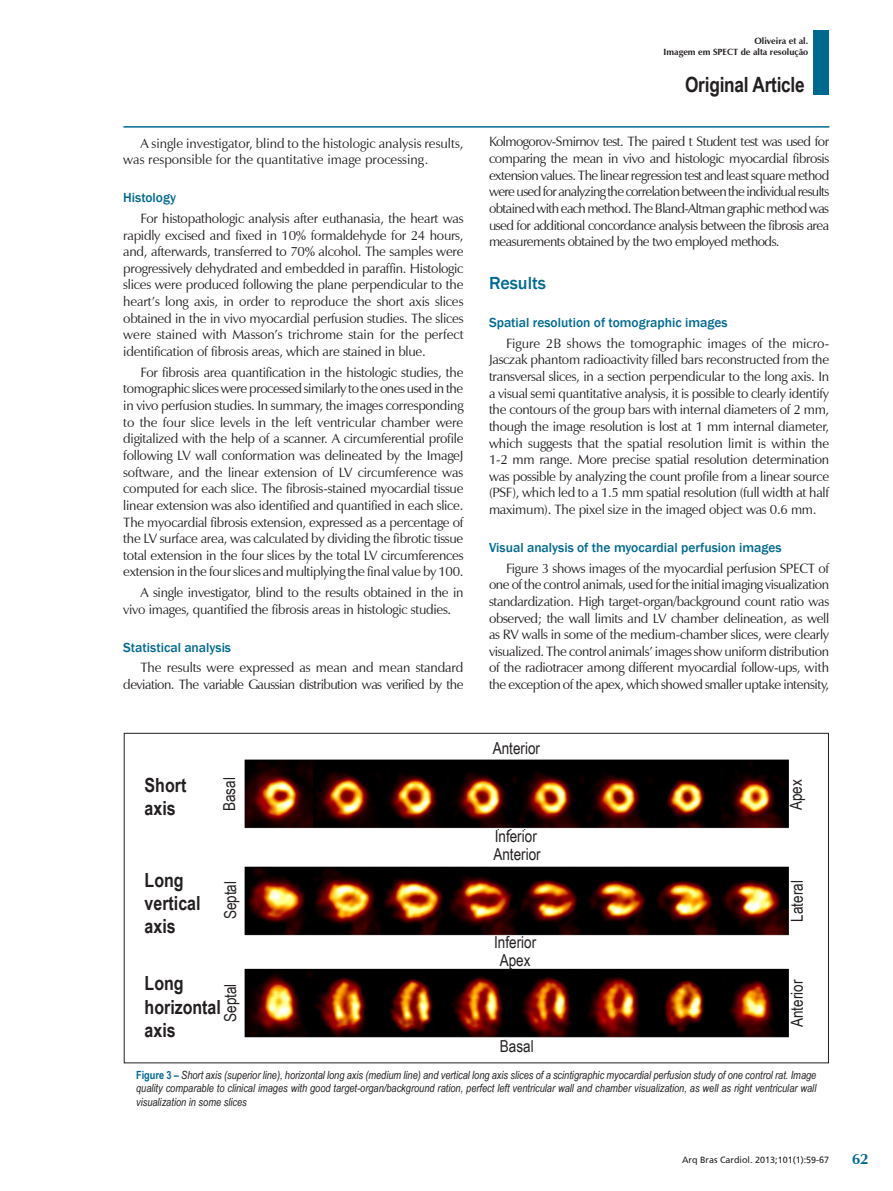
<style>
.page{position:relative;width:893px;height:1191px;background:#fff}
.page>*{position:absolute;margin:0;border:0;box-sizing:border-box;transform-origin:0 0}
.t1{font:700 21px "Arial Narrow";letter-spacing:-.01em;color:#231f20}
.t2{font:700 19.5px/23.4px "Arial Narrow";color:#231f20}
._02_-_TITULO_-_MATER{font:500 18px "Franklin Gothic";color:#006991}
.t3{font:16.5px "Arial Narrow";color:#231f20}
.t4{font:700 15px "Zapf Humanist 601 BT";color:#006991}
._01-TEXTO_BASICO{font:13.5px/16.6px "Zapf Humanist 601 BT";letter-spacing:-.02em;color:#231f20;text-align:justify}
._03_-_SUBTITULO_PRIN{font:500 13.5px "Franklin Gothic";color:#006991}
._01-TEXTO_BASICO-2{font:13.5px/16.6px "Zapf Humanist 601 BT";color:#231f20}
._01-TEXTO_BASICO-3{font:13.5px/16.6px "Zapf Humanist 601 BT";letter-spacing:-.04em;color:#231f20;text-align:right}
._06_-_LEGENDA_FIGURA{font:italic 11.25px/13.5px "Arial Narrow";color:#231f20;text-align:justify}
.t5{font:700 9px "Zapf Humanist 601 BT";color:#231f20}
.t6{font:9px "Frutiger";color:#231f20}
.s1{font-weight:700;font-style:normal;color:#006991}
</style>
<div class="page">
<hr style="left:123px;top:126px;width:706px;height:2px;background:#006991">
<div style="left:813px;top:30px;width:16px;height:64px;background:#006991"></div>
<img style="left:244px;top:759px;width:545px;height:281px">
<div style="left:440px;top:830px;width:151px;height:18px;background:#fff"></div>
<div style="left:441px;top:848px;width:152px;height:17px;background:#fff"></div>
<div style="left:439px;top:935px;width:152px;height:18px;background:#fff"></div>
<div style="left:494px;top:954px;width:42px;height:14px;background:#fff"></div>
<p class="t5" style="left:754px;top:36px;width:55px">Oliveira et al.</p>
<p class="t5" style="left:663px;top:47px;width:146px">Imagem em SPECT de alta resolução</p>
<p class="_01-TEXTO_BASICO-2" style="left:123px;top:135px;width:342px;text-indent:17px">A single investigator, blind to the histologic analysis results, was responsible for the quantitative image processing.</p>
<p class="_03_-_SUBTITULO_PRIN" style="left:123px;top:189px;width:54px">Histology</p>
<p class="_01-TEXTO_BASICO" style="left:123px;top:210px;width:342px;text-indent:17px">For histopathologic analysis after euthanasia, the heart was rapidly excised and fixed in 10% formaldehyde for 24 hours, and, afterwards, transferred to 70% alcohol. The samples were progressively dehydrated and embedded in paraffin. Histologic slices were produced following the plane perpendicular to the heart’s long axis, in order to reproduce the short axis slices obtained in the in vivo myocardial perfusion studies. The slices were stained with Masson’s trichrome stain for the perfect identification of fibrosis areas, which are stained in blue.</p>
<p class="_01-TEXTO_BASICO" style="left:123px;top:364px;width:342px;text-indent:17px">For fibrosis area quantification in the histologic studies, the tomographic slices were processed similarly to the ones used in the in vivo perfusion studies. In summary, the images corresponding to the four slice levels in the left ventricular chamber were digitalized with the help of a scanner. A circumferential profile following LV wall conformation was delineated by the ImageJ software, and the linear extension of LV circumference was computed for each slice. The fibrosis-stained myocardial tissue linear extension was also identified and quantified in each slice.<br>The myocardial fibrosis extension, expressed as a percentage of the LV surface area, was calculated by dividing the fibrotic tissue total extension in the four slices by the total LV circumferences extension in the four slices and multiplying the final value by 100.</p>
<p class="_01-TEXTO_BASICO" style="left:123px;top:584px;width:342px;text-indent:17px">A single investigator, blind to the results obtained in the in vivo images, quantified the fibrosis areas in histologic studies.</p>
<p class="_03_-_SUBTITULO_PRIN" style="left:123px;top:638px;width:109px">Statistical analysis</p>
<p class="_01-TEXTO_BASICO-3" style="left:123px;top:659px;width:342px">The results were expressed as mean and mean standard deviation. The variable Gaussian distribution was verified by the</p>
<h1 class="t1" style="left:685px;top:69px;width:121px">Original Article</h1>
<p class="_01-TEXTO_BASICO" style="left:489px;top:133px;width:342px">Kolmogorov-Smirnov test. The paired t Student test was used for comparing the mean in vivo and histologic myocardial fibrosis extension values. The linear regression test and least square method were used for analyzing the correlation between the individual results obtained with each method. The Bland-Altman graphic method was used for additional concordance analysis between the fibrosis area measurements obtained by the two employed methods.</p>
<p class="_02_-_TITULO_-_MATER" style="left:489px;top:272px;width:59px">Results</p>
<p class="_03_-_SUBTITULO_PRIN" style="left:489px;top:314px;width:240px">Spatial resolution of tomographic images</p>
<p class="_01-TEXTO_BASICO" style="left:489px;top:335px;width:342px;text-indent:17px">Figure 2B shows the tomographic images of the micro-Jasczak phantom radioactivity filled bars reconstructed from the transversal slices, in a section perpendicular to the long axis. In a visual semi quantitative analysis, it is possible to clearly identify the contours of the group bars with internal diameters of 2 mm, though the image resolution is lost at 1 mm internal diameter, which suggests that the spatial resolution limit is within the 1‑2 mm range. More precise spatial resolution determination was possible by analyzing the count profile from a linear source (PSF), which led to a 1.5 mm spatial resolution (full width at half maximum). The pixel size in the imaged object was 0.6 mm.</p>
<p class="_03_-_SUBTITULO_PRIN" style="left:489px;top:539px;width:294px">Visual analysis of the myocardial perfusion images</p>
<p class="_01-TEXTO_BASICO" style="left:489px;top:559px;width:342px;text-indent:17px">Figure 3 shows images of the myocardial perfusion SPECT of one of the control animals, used for the initial imaging visualization standardization. High target-organ/background count ratio was observed; the wall limits and LV chamber delineation, as well as RV walls in some of the medium-chamber slices, were clearly visualized. The control animals’ images show uniform distribution of the radiotracer among different myocardial follow-ups, with the exception of the apex, which showed smaller uptake intensity,</p>
<p class="t3" style="left:493px;top:735px;width:49px">Anterior</p>
<p class="t2" style="left:145px;top:772px;width:43px">Short axis</p>
<p class="t2" style="left:145px;top:867px;width:58px">Long vertical axis</p>
<p class="t3" style="left:217px;top:811px;width:35px;rotate:-90deg">Basal</p>
<p class="t3" style="left:784px;top:810px;width:32px;rotate:-90deg">Apex</p>
<p class="t3" style="left:495px;top:824px;width:44px">Inferior</p>
<p class="t3" style="left:493px;top:842px;width:49px">Anterior</p>
<p class="t3" style="left:218px;top:919px;width:40px;rotate:-90deg">Septal</p>
<p class="t3" style="left:785px;top:921px;width:43px;rotate:-90deg">Lateral</p>
<p class="t3" style="left:494px;top:929px;width:44px">Inferior</p>
<p class="t3" style="left:500px;top:948px;width:32px">Apex</p>
<p class="t2" style="left:145px;top:971px;width:78px">Long horizontal axis</p>
<p class="t3" style="left:218px;top:1022px;width:40px;rotate:-90deg">Septal</p>
<p class="t3" style="left:500px;top:1034px;width:35px">Basal</p>
<p class="t3" style="left:785px;top:1027px;width:49px;rotate:-90deg">Anterior</p>
<p class="_06_-_LEGENDA_FIGURA" style="left:136px;top:1068px;width:682px"><span class="s1">Figure 3 –</span> Short axis (superior line), horizontal long axis (medium line) and vertical long axis slices of a scintigraphic myocardial perfusion study of one control rat. Image quality comparable to clinical images with good target-organ/background ration, perfect left ventricular wall and chamber visualization, as well as right ventricular wall visualization in some slices</p>
<p class="t6" style="left:682px;top:1154px;width:149px">Arq Bras Cardiol. 2013;101(1):59-67</p>
<p class="t4" style="left:852px;top:1149px;width:18px">62</p>
</div>
